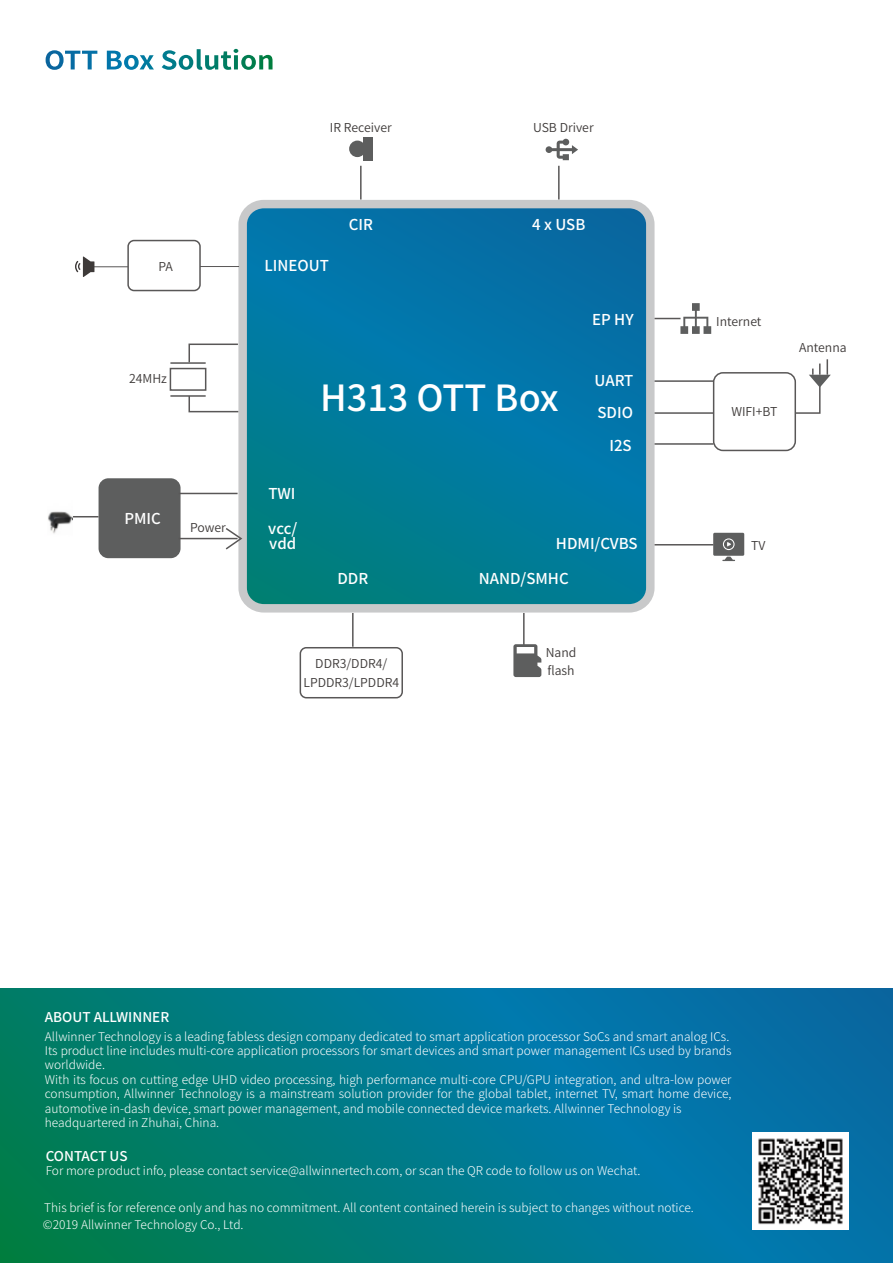
<style>
.page{position:relative;width:893px;height:1263px;background:#fff}
.page>*{position:absolute;margin:0;border:0;box-sizing:border-box;transform-origin:0 0}
.t1{font:500 36px "Source Han Sans CN";color:#fff}
.t2{font:500 15px/32px "Source Han Sans CN";color:#fff}
.t3{font:500 13.5px "Source Han Sans CN";color:#fff}
.t4{font:12.3px/18.3px "Source Han Sans CN";color:#3e3a39;text-align:center}
.t5{font:300 12px/14.4px "Source Han Sans CN";color:#fff}
</style>
<div class="page">
<svg style="left:0;top:989px;width:893px;height:274px;background:#01788a"></svg>
<img style="left:752px;top:1133px;width:97px;height:96px">
<svg style="left:46px;top:49px;width:227px;height:21px"></svg>
<div style="left:99px;top:478px;width:82px;height:80px;background:#5d5e5e;border-radius:10px"></div>
<svg style="left:247px;top:209px;width:398px;height:394px;background:#01779e"></svg>
<div style="left:238px;top:200px;width:416px;height:412px;border:8px solid #c8c9ca;border-radius:21px"></div>
<hr style="left:360px;top:166px;width:2px;height:34px;background:#595757">
<hr style="left:558px;top:166px;width:2px;height:34px;background:#595757">
<hr style="left:352px;top:613px;width:2px;height:34px;background:#595757">
<hr style="left:523px;top:613px;width:2px;height:34px;background:#595757">
<hr style="left:654px;top:380px;width:59px;height:2px;background:#595757">
<hr style="left:654px;top:412px;width:59px;height:2px;background:#595757">
<hr style="left:654px;top:443px;width:59px;height:2px;background:#595757">
<hr style="left:179px;top:493px;width:59px;height:1px;background:#595757">
<svg style="left:73px;top:516px;width:26px;height:1px"></svg>
<hr style="left:200px;top:266px;width:39px;height:1px;background:#595757">
<hr style="left:90px;top:266px;width:39px;height:1px;background:#595757">
<hr style="left:179px;top:538px;width:59px;height:1px;background:#595757">
<hr style="left:654px;top:544px;width:59px;height:1px;background:#595757">
<svg style="left:224px;top:526px;width:20px;height:25px"></svg>
<div style="left:127px;top:240px;width:74px;height:51px;border:2px solid #595757;border-radius:6px"></div>
<div style="left:713px;top:372px;width:83px;height:79px;border:2px solid #595757;border-radius:9px"></div>
<div style="left:300px;top:647px;width:103px;height:51px;border:2px solid #595757;border-radius:6px"></div>
<div style="left:363px;top:137px;width:9px;height:23px;background:#5d5e5e"></div>
<div style="left:349px;top:141px;width:17px;height:16px;background:#5d5e5e;border-radius:50%"></div>
<svg style="left:546px;top:139px;width:32px;height:21px"></svg>
<svg style="left:654px;top:303px;width:57px;height:31px"></svg>
<svg style="left:794px;top:359px;width:37px;height:56px"></svg>
<svg style="left:713px;top:533px;width:31px;height:28px"></svg>
<svg style="left:513px;top:644px;width:28px;height:33px"></svg>
<img style="left:48px;top:511px;width:24px;height:23px">
<svg style="left:188px;top:343px;width:51px;height:21px"></svg>
<svg style="left:188px;top:394px;width:52px;height:19px"></svg>
<div style="left:170px;top:368px;width:36px;height:23px;border:2px solid #595757"></div>
<hr style="left:170px;top:362px;width:36px;height:2px;background:#595757">
<hr style="left:170px;top:395px;width:36px;height:2px;background:#595757">
<svg style="left:75px;top:256px;width:19px;height:21px"></svg>
<p class="t4" style="left:158px;top:258px;width:16px">PA</p>
<p class="t4" style="left:129px;top:369px;width:39px">24MHz</p>
<p class="t2" style="left:124px;top:503px;width:38px">PMIC</p>
<p class="t4" style="left:190px;top:518px;width:37px">Power</p>
<p class="t4" style="left:330px;top:119px;width:63px">IR Receiver</p>
<p class="t2" style="left:265px;top:250px;width:66px">LINEOUT</p>
<p class="t2" style="left:349px;top:209px;width:26px">CIR</p>
<p class="t4" style="left:533px;top:119px;width:62px">USB Driver</p>
<p class="t2" style="left:532px;top:209px;width:55px">4 x USB</p>
<p class="t2" style="left:592px;top:304px;width:43px">EP HY</p>
<p class="t2" style="left:268px;top:478px;width:29px">TWI</p>
<p class="t2" style="left:268px;top:522px;width:31px;line-height:14.9px">vcc/ vdd</p>
<h1 class="t1" style="left:320px;top:378px;width:240px">H313 OTT Box</h1>
<p class="t2" style="left:595px;top:365px;width:40px">UART<br>SDIO</p>
<p class="t2" style="left:609px;top:430px;width:24px">I2S</p>
<p class="t2" style="left:556px;top:528px;width:83px">HDMI/CVBS</p>
<p class="t2" style="left:337px;top:563px;width:32px">DDR</p>
<p class="t2" style="left:479px;top:563px;width:91px">NAND/SMHC</p>
<p class="t4" style="left:303px;top:655px;width:97px">DDR3/DDR4/<br>LPDDR3/LPDDR4</p>
<p class="t4" style="left:546px;top:644px;width:32px;text-align:left">Nand flash</p>
<p class="t4" style="left:716px;top:313px;width:47px">Internet</p>
<p class="t4" style="left:799px;top:338px;width:49px">Antenna</p>
<p class="t4" style="left:731px;top:403px;width:48px">WIFI+BT</p>
<p class="t4" style="left:751px;top:536px;width:16px">TV</p>
<p class="t3" style="left:45px;top:1010px;width:126px">ABOUT ALLWINNER</p>
<p class="t5" style="left:45px;top:1029px;width:688px">Allwinner Technology is a leading fabless design company dedicated to smart application processor SoCs and smart analog ICs.<br>Its product line includes multi-core application processors for smart devices and smart power management ICs used by brands worldwide.<br>With its focus on cutting edge UHD video processing, high performance multi-core CPU/GPU integration, and ultra-low power consumption, Allwinner Technology is a mainstream solution provider for the global tablet, internet TV, smart home device, automotive in-dash device, smart power management, and mobile connected device markets. Allwinner Technology is headquartered in Zhuhai, China.</p>
<p class="t3" style="left:46px;top:1148px;width:83px">CONTACT US</p>
<p class="t5" style="left:46px;top:1164px;width:596px">For more product info, please contact service@allwinnertech.com, or scan the QR code to follow us on Wechat.</p>
<p class="t5" style="left:43px;top:1199px;width:652px;line-height:17.2px">This brief is for reference only and has no commitment. All content contained herein is subject to changes without notice. ©2019 Allwinner Technology Co., Ltd.</p>
</div>
